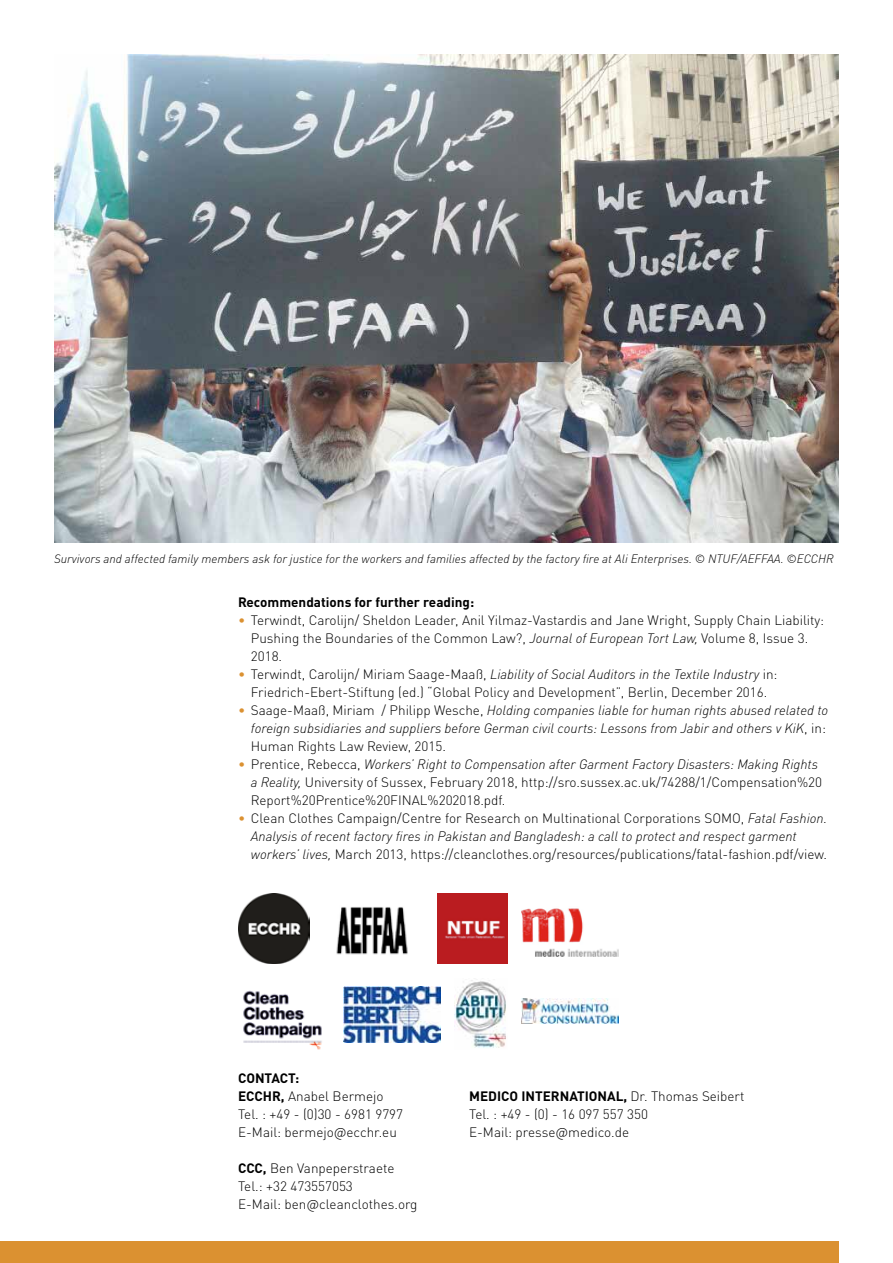
<style>
.page{position:relative;width:893px;height:1263px;background:#fff}
.page>*{position:absolute;margin:0;border:0;box-sizing:border-box;transform-origin:0 0}
.t1{font:300 13.5px/18px "DINOT";color:#000}
.t2{font:italic 300 13.5px/18px "DINOT";color:#000}
.t3{font:700 13.5px/18px "DINOT";color:#000}
.t4{font:italic 300 12px "DINOT";color:#000}
.s1{color:#db9131}
.s2{font-style:italic}
.s3{font-style:normal;color:#db9131}
.s4{font-style:normal}
.s5{font-weight:300}
.s6{font-weight:700}
</style>
<div class="page">
<img style="left:455px;top:980px;width:51px;height:68px">
<img style="left:243px;top:990px;width:79px;height:60px">
<img style="left:238px;top:893px;width:71px;height:71px">
<img style="left:343px;top:986px;width:97px;height:56px">
<img style="left:336px;top:907px;width:72px;height:48px">
<img style="left:521px;top:998px;width:97px;height:26px">
<img style="left:437px;top:893px;width:71px;height:71px">
<img style="left:521px;top:908px;width:97px;height:48px">
<img style="left:54px;top:54px;width:785px;height:488px">
<div style="left:0;top:1242px;width:839px;height:21px;background:#db9131"></div>
<p class="t4" style="left:54px;top:551px;width:781px">Survivors and affected family members ask for justice for the workers and families affected by the factory fire at Ali Enterprises. © NTUF/AEFFAA. ©ECCHR</p>
<p class="t3" style="left:238px;top:592px;width:238px">Recommendations for further reading:</p>
<p class="t1" style="left:251px;top:611px;width:575px;text-indent:-13px"><span class="s1">•</span> Terwindt, Carolijn/ Sheldon Leader, Anil Yilmaz-Vastardis and Jane Wright, Supply Chain Liability:<br>Pushing the Boundaries of the Common Law?, <span class="s2">Journal of European Tort Law,</span> Volume 8, Issue 3.<br>2018.</p>
<p class="t1" style="left:238px;top:665px;width:541px;text-align:center"><span class="s1">•</span> Terwindt, Carolijn/ Miriam Saage-Maaß, <span class="s2">Liability of Social Auditors in the Textile Industry</span> in:<br>Friedrich-Ebert-Stiftung (ed.) “Global Policy and Development”, Berlin, December 2016.</p>
<p class="t2" style="left:251px;top:701px;width:579px;text-indent:-13px"><span class="s3">•</span> <span class="s4">Saage-Maaß, Miriam / Philipp Wesche,</span> Holding companies liable for human rights abused related to foreign subsidiaries and suppliers before German civil courts: Lessons from Jabir and others v KiK<span class="s4">, in:<br>Human Rights Law Review, 2015.</span></p>
<p class="t1" style="left:251px;top:755px;width:573px;text-indent:-13px"><span class="s1">•</span> Prentice, Rebecca, <span class="s2">Workers’ Right to Compensation after Garment Factory Disasters: Making Rights a Reality,</span> University of Sussex, February 2018, http://sro.sussex.ac.uk/74288/1/Compensation%20<br>Report%20Prentice%20FINAL%202018.pdf.</p>
<p class="t1" style="left:251px;top:809px;width:578px;text-indent:-13px"><span class="s1">•</span> Clean Clothes Campaign/Centre for Research on Multinational Corporations SOMO, <span class="s2">Fatal Fashion.<br>Analysis of recent factory fires in Pakistan and Bangladesh: a call to protect and respect garment workers’ lives,</span> March 2013, https://cleanclothes.org/resources/publications/fatal-fashion.pdf/view.</p>
<p class="t3" style="left:238px;top:1069px;width:147px">CONTACT:<br>ECCHR, <span class="s5">Anabel Bermejo</span></p>
<p class="t3" style="left:469px;top:1087px;width:277px">MEDICO INTERNATIONAL, <span class="s5">Dr. Thomas Seibert</span></p>
<p class="t1" style="left:238px;top:1105px;width:167px">Tel. : +49 - (0)30 - 6981 9797</p>
<p class="t1" style="left:469px;top:1105px;width:180px">Tel. : +49 - (0) - 16 097 557 350</p>
<p class="t1" style="left:238px;top:1123px;width:160px">E-Mail: bermejo@ecchr.eu</p>
<p class="t1" style="left:469px;top:1123px;width:162px">E-Mail: presse@medico.de</p>
<p class="t1" style="left:238px;top:1159px;width:181px"><span class="s6">CCC,</span> Ben Vanpeperstraete<br>Tel.: +32 473557053<br>E-Mail: ben@cleanclothes.org</p>
</div>
